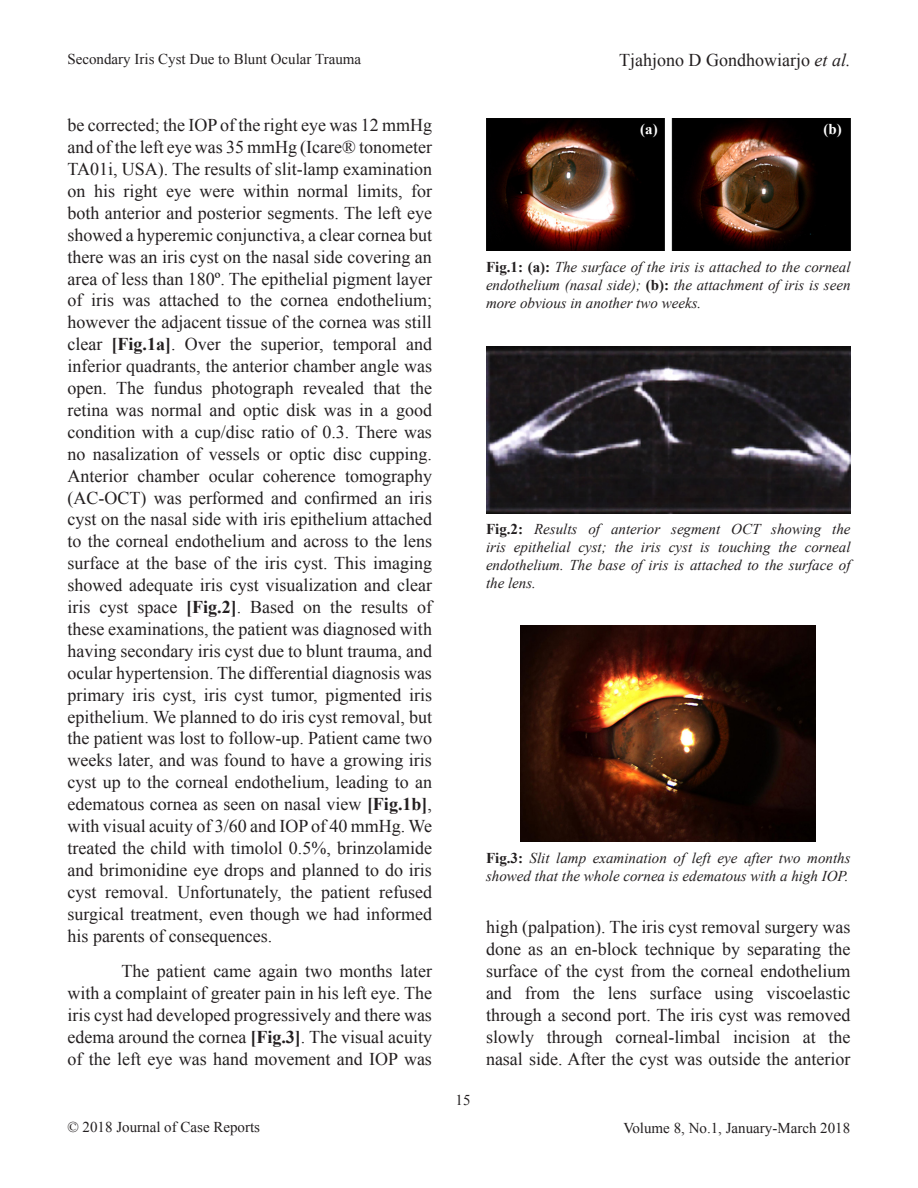
<style>
.page{position:relative;width:918px;height:1188px;background:#fff}
.page>*{position:absolute;margin:0;border:0;box-sizing:border-box;transform-origin:0 0}
.t1{font:18px/21.9px "Times New Roman";color:#231f20;text-align:justify}
.t2{font:italic 15px/18px "Times New Roman";color:#231f20;text-align:justify}
.t3{font:15px "Times New Roman";color:#231f20}
.t4{font:700 15px "Times New Roman";color:#fff}
.s1{font-style:italic}
.s2{font-weight:700}
.s3{font-weight:700;font-style:normal}
</style>
<div class="page">
<img style="left:486px;top:119px;width:179px;height:132px">
<img style="left:672px;top:119px;width:179px;height:132px">
<img style="left:486px;top:347px;width:364px;height:166px">
<img style="left:521px;top:626px;width:295px;height:216px">
<p class="t3" style="left:68px;top:49px;width:295px">Secondary Iris Cyst Due to Blunt Ocular Trauma</p>
<p class="t1" style="left:619px;top:49px;width:233px">Tjahjono D Gondhowiarjo <span class="s1">et al.</span></p>
<p class="t1" style="left:68px;top:114px;width:366px">be corrected; the IOP of the right eye was 12 mmHg and of the left eye was 35 mmHg (Icare® tonometer TA01i, USA). The results of slit-lamp examination on his right eye were within normal limits, for both anterior and posterior segments. The left eye showed a hyperemic conjunctiva, a clear cornea but there was an iris cyst on the nasal side covering an area of less than 180º. The epithelial pigment layer of iris was attached to the cornea endothelium; however the adjacent tissue of the cornea was still clear <span class="s2">[Fig.1a]</span>. Over the superior, temporal and inferior quadrants, the anterior chamber angle was open. The fundus photograph revealed that the retina was normal and optic disk was in a good condition with a cup/disc ratio of 0.3. There was no nasalization of vessels or optic disc cupping.<br>Anterior chamber ocular coherence tomography (AC-OCT) was performed and confirmed an iris cyst on the nasal side with iris epithelium attached to the corneal endothelium and across to the lens surface at the base of the iris cyst. This imaging showed adequate iris cyst visualization and clear iris cyst space <span class="s2">[Fig.2]</span>. Based on the results of these examinations, the patient was diagnosed with having secondary iris cyst due to blunt trauma, and ocular hypertension. The differential diagnosis was primary iris cyst, iris cyst tumor, pigmented iris epithelium. We planned to do iris cyst removal, but the patient was lost to follow-up. Patient came two weeks later, and was found to have a growing iris cyst up to the corneal endothelium, leading to an edematous cornea as seen on nasal view <span class="s2">[Fig.1b]</span>, with visual acuity of 3/60 and IOP of 40 mmHg. We treated the child with timolol 0.5%, brinzolamide and brimonidine eye drops and planned to do iris cyst removal. Unfortunately, the patient refused surgical treatment, even though we had informed his parents of consequences.</p>
<p class="t1" style="left:68px;top:960px;width:366px;text-indent:54px">The patient came again two months later with a complaint of greater pain in his left eye. The iris cyst had developed progressively and there was edema around the cornea <span class="s2">[Fig.3]</span>. The visual acuity of the left eye was hand movement and IOP was</p>
<p class="t4" style="left:640px;top:119px;width:19px">(a)</p>
<p class="t4" style="left:823px;top:119px;width:20px">(b)</p>
<p class="t2" style="left:486px;top:257px;width:366px"><span class="s3">Fig.1: (a):</span> The surface of the iris is attached to the corneal endothelium (nasal side); <span class="s3">(b):</span> the attachment of iris is seen more obvious in another two weeks.</p>
<p class="t2" style="left:486px;top:520px;width:366px"><span class="s3">Fig.2:</span> Results of anterior segment OCT showing the iris epithelial cyst; the iris cyst is touching the corneal endothelium. The base of iris is attached to the surface of the lens.</p>
<p class="t3" style="left:456px;top:1090px;width:16px">15</p>
<p class="t2" style="left:486px;top:849px;width:366px"><span class="s3">Fig.3:</span> Slit lamp examination of left eye after two months showed that the whole cornea is edematous with a high IOP.</p>
<p class="t1" style="left:486px;top:916px;width:366px">high (palpation). The iris cyst removal surgery was done as an en-block technique by separating the surface of the cyst from the corneal endothelium and from the lens surface using viscoelastic through a second port. The iris cyst was removed slowly through corneal-limbal incision at the nasal side. After the cyst was outside the anterior</p>
<p class="t3" style="left:68px;top:1117px;width:194px">© 2018 Journal of Case Reports</p>
<p class="t3" style="left:624px;top:1118px;width:228px">Volume 8, No.1, January-March 2018</p>
</div>
